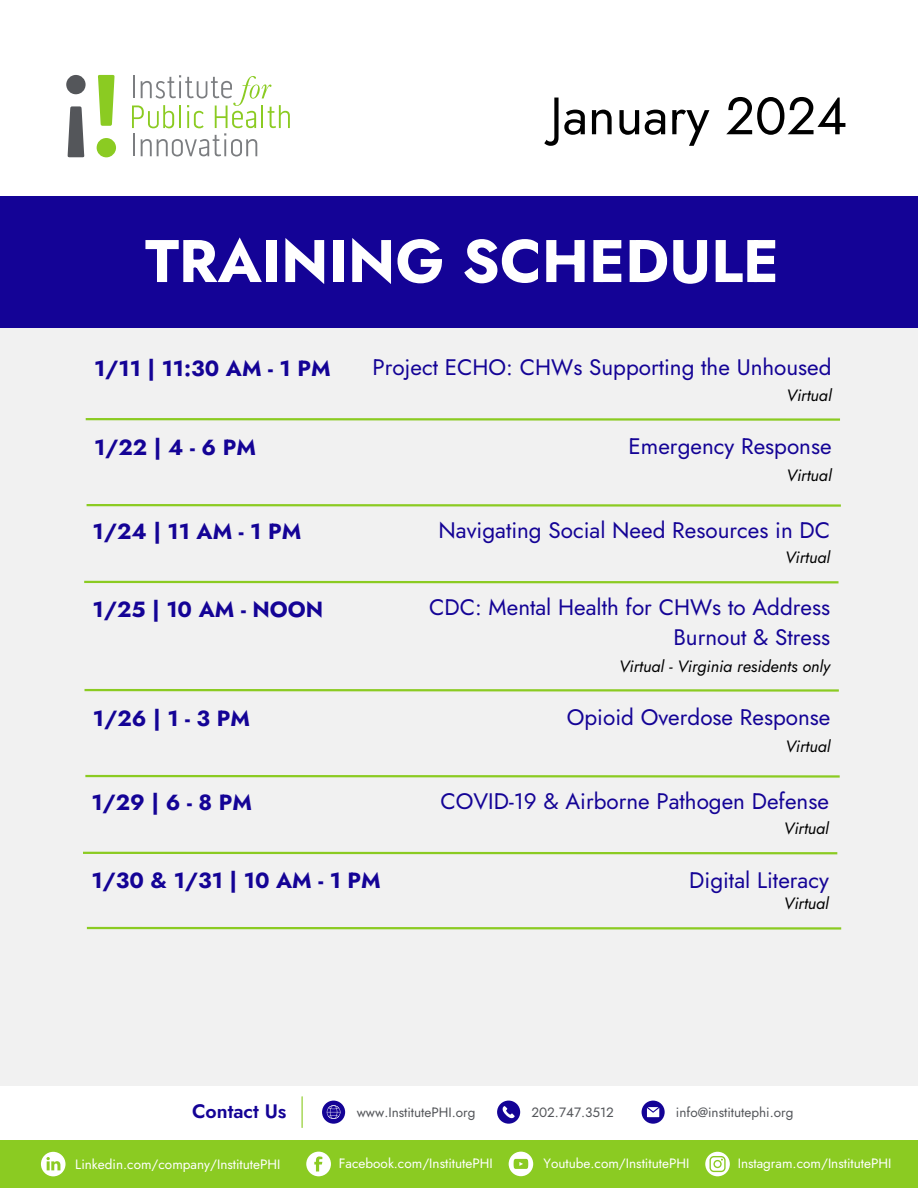
<style>
.page{position:relative;width:918px;height:1188px;background:#fff}
.page>*{position:absolute;margin:0;border:0;box-sizing:border-box;transform-origin:0 0}
.t1{font:700 60px "Jost";color:#fff}
.t2{font:52.5px "Jost";color:#000}
.t3{font:22.5px/30.3px "Jost";color:#140396;text-align:right}
.t4{font:700 21.9px "Jost";color:#140396}
.t5{font:600 19.5px "Jost";color:#140396}
.t6{font:italic 16.5px "Jost";color:#000}
.t7{font:13.5px "Jost";color:#fff}
.t8{font:13.5px "Jost";color:#54565a}
</style>
<div class="page">
<div style="left:0;top:328px;width:917px;height:757px;background:#f1f1f1"></div>
<svg style="left:66px;top:75px;width:224px;height:83px"></svg>
<div style="left:0;top:196px;width:918px;height:132px;background:#140396"></div>
<hr style="left:84px;top:581px;width:755px;height:2px;background:#8bcb22">
<hr style="left:86px;top:418px;width:754px;height:3px;background:#8bcb22">
<hr style="left:87px;top:504px;width:754px;height:3px;background:#8bcb22">
<hr style="left:83px;top:852px;width:754px;height:2px;background:#8bcb22">
<hr style="left:85px;top:689px;width:754px;height:3px;background:#8bcb22">
<hr style="left:85px;top:775px;width:755px;height:3px;background:#8bcb22">
<hr style="left:87px;top:927px;width:754px;height:3px;background:#8bcb22">
<div style="left:0;top:1140px;width:918px;height:48px;background:#8bcb22"></div>
<svg style="left:306px;top:1152px;width:25px;height:24px"></svg>
<svg style="left:41px;top:1152px;width:25px;height:24px"></svg>
<hr style="left:302px;top:1097px;width:1px;height:31px;background:#8bcb22">
<div style="left:322px;top:1101px;width:23px;height:23px;background:#140396;border-radius:50%"></div>
<svg style="left:327px;top:1105px;width:13px;height:14px"></svg>
<svg style="left:497px;top:1101px;width:23px;height:23px"></svg>
<svg style="left:705px;top:1152px;width:25px;height:24px"></svg>
<svg style="left:642px;top:1101px;width:23px;height:23px"></svg>
<svg style="left:509px;top:1152px;width:24px;height:24px"></svg>
<h2 class="t2" style="left:550px;top:78px;width:298px">January 2024</h2>
<p class="t1" style="left:145px;top:218px;width:635px">TRAINING SCHEDULE</p>
<h4 class="t4" style="left:94px;top:352px;width:238px">1/11 | 11:30 AM - 1 PM</h4>
<h6 class="t3" style="left:373px;top:352px;width:461px">Project ECHO: CHWs Supporting the Unhoused</h6>
<h4 class="t6" style="left:787px;top:384px;width:47px">Virtual</h4>
<h6 class="t4" style="left:94px;top:431px;width:163px">1/22|4-6PM</h6>
<h3 class="t3" style="left:629px;top:431px;width:205px">Emergency Response</h3>
<h3 class="t6" style="left:787px;top:463px;width:47px">Virtual</h3>
<h4 class="t4" style="left:93px;top:515px;width:210px">1/24 | 11 AM - 1 PM</h4>
<h1 class="t3" style="left:439px;top:515px;width:393px">Navigating Social Need Resources in DC</h1>
<h6 class="t4" style="left:93px;top:594px;width:232px">1/25 | 10 AM - NOON</h6>
<h3 class="t6" style="left:785px;top:545px;width:47px">Virtual</h3>
<h3 class="t3" style="left:429px;top:592px;width:402px">CDC: Mental Health for CHWs to Address<br>Burnout &amp; Stress</h3>
<h4 class="t6" style="left:619px;top:655px;width:213px">Virtual - Virginia residents only</h4>
<h4 class="t4" style="left:93px;top:702px;width:159px">1/26|1-3PM</h4>
<h6 class="t3" style="left:567px;top:702px;width:265px">Opioid Overdose Response</h6>
<h3 class="t6" style="left:785px;top:734px;width:47px">Virtual</h3>
<h3 class="t4" style="left:91px;top:786px;width:162px">1/29|6-8PM</h3>
<h6 class="t3" style="left:440px;top:786px;width:390px">COVID-19 &amp; Airborne Pathogen Defense</h6>
<h4 class="t6" style="left:784px;top:816px;width:47px">Virtual</h4>
<h6 class="t4" style="left:91px;top:865px;width:291px">1/30 &amp; 1/31 | 10 AM - 1 PM</h6>
<h4 class="t3" style="left:689px;top:865px;width:141px">Digital Literacy</h4>
<h3 class="t6" style="left:784px;top:891px;width:47px">Virtual</h3>
<p class="t5" style="left:192px;top:1097px;width:96px">Contact Us</p>
<p class="t8" style="left:676px;top:1102px;width:119px">info@institutephi.org</p>
<p class="t7" style="left:544px;top:1154px;width:147px">Youtube.com/InstitutePHI</p>
<h5 class="t8" style="left:357px;top:1102px;width:120px">www.InstitutePHI.org</h5>
<p class="t8" style="left:532px;top:1102px;width:84px">202.747.3512</p>
<h6 class="t7" style="left:339px;top:1154px;width:155px">Facebook.com/InstitutePHI</h6>
<p class="t7" style="left:75px;top:1154px;width:207px">Linkedin.com/company/InstitutePHI</p>
<p class="t7" style="left:738px;top:1154px;width:155px">Instagram.com/InstitutePHI</p>
</div>
